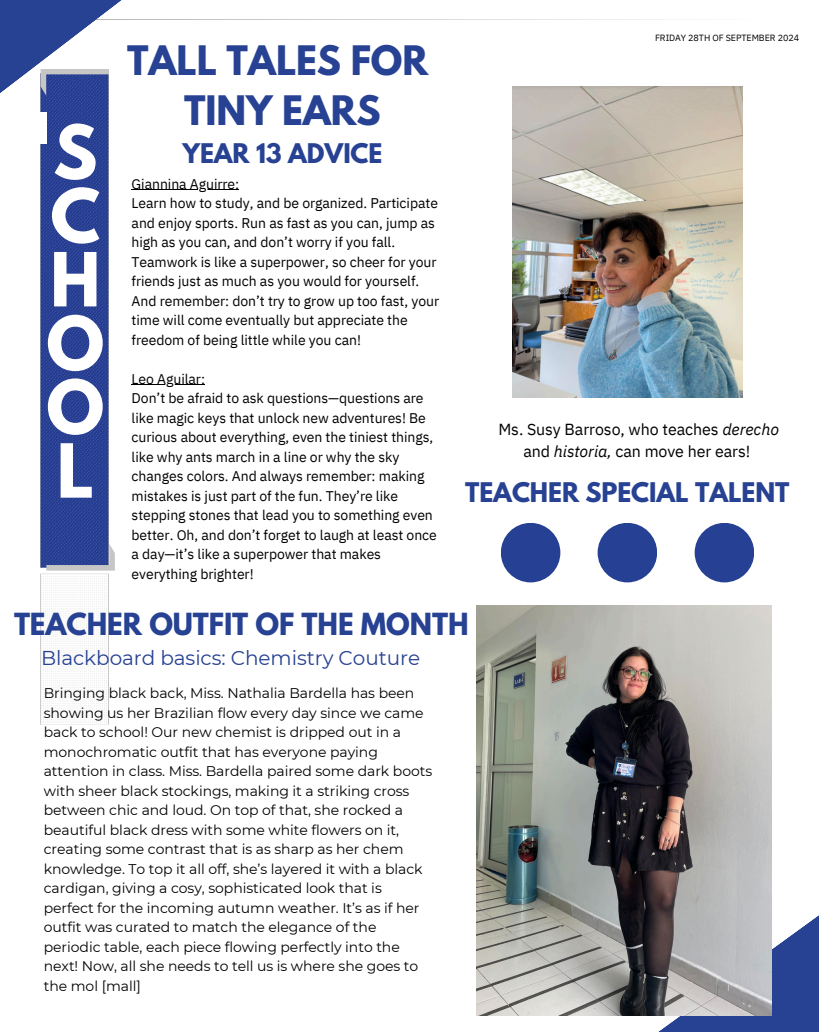
<style>
.page{position:relative;width:819px;height:1032px;background:#fff}
.page>*{position:absolute;margin:0;border:0;box-sizing:border-box;transform-origin:0 0}
.t1{font:700 66px/63.8px "League Spartan";color:#fff;text-align:justify}
.t2{font:700 36px/50.2px "League Spartan";letter-spacing:-.005em;color:#274193;text-align:center}
.t3{font:700 27px "League Spartan";letter-spacing:-.005em;color:#274193}
.t4{font:700 24px "League Spartan";letter-spacing:-.005em;color:#274193}
.t5{font:20px "Montserrat";letter-spacing:-.005em;color:#274193}
.t6{font:16px/21.8px "IBM Plex Sans";letter-spacing:-.005em;color:#000;text-align:center}
.t7{font:14px/19.5px "IBM Plex Sans";letter-spacing:-.005em;color:#000}
.t8{font:14px/19.5px "Montserrat";letter-spacing:-.005em;color:#000}
.t9{font:9px "IBM Plex Sans";letter-spacing:-.005em;color:#000}
.s1{font-style:italic}
</style>
<div class="page">
<hr style="left:44px;top:20px;width:737px;height:1px;background:#000">
<img style="left:40px;top:142px;width:69px;height:583px">
<svg style="left:46px;top:544px;width:69px;height:27px;background:#596aa4"></svg>
<div style="left:39px;top:113px;width:7px;height:31px;background:#fff"></div>
<svg style="left:658px;top:901px;width:161px;height:131px"></svg>
<svg style="left:0;top:0;width:145px;height:142px"></svg>
<img style="left:477px;top:605px;width:294px;height:411px">
<div style="left:695px;top:523px;width:59px;height:59px;background:#264093;border-radius:50%"></div>
<div style="left:598px;top:523px;width:59px;height:59px;background:#264093;border-radius:50%"></div>
<div style="left:501px;top:523px;width:59px;height:59px;background:#264093;border-radius:50%"></div>
<img style="left:513px;top:87px;width:229px;height:310px">
<hr style="left:132px;top:189px;width:107px;height:1px;background:#000">
<hr style="left:132px;top:384px;width:73px;height:1px;background:#000">
<p class="t1" style="left:46px;top:129px;width:59px">S C H O O L</p>
<h3 class="t2" style="left:127px;top:40px;width:302px">TALL TALES FOR<br>TINY EARS</h3>
<h3 class="t4" style="left:182px;top:142px;width:202px">YEAR 13 ADVICE</h3>
<p class="t7" style="left:132px;top:174px;width:109px">Giannina Aguirre:</p>
<h6 class="t7" style="left:132px;top:193px;width:309px">Learn how to study, and be organized. Participate and enjoy sports. Run as fast as you can, jump as high as you can, and don’t worry if you fall.<br>Teamwork is like a superpower, so cheer for your friends just as much as you would for yourself.<br>And remember: don’t try to grow up too fast, your time will come eventually but appreciate the freedom of being little while you can!</h6>
<h4 class="t7" style="left:132px;top:369px;width:75px">Leo Aguilar:</h4>
<p class="t7" style="left:132px;top:388px;width:307px">Don’t be afraid to ask questions—questions are like magic keys that unlock new adventures! Be curious about everything, even the tiniest things, like why ants march in a line or why the sky changes colors. And always remember: making mistakes is just part of the fun. They’re like stepping stones that lead you to something even better. Oh, and don’t forget to laugh at least once a day—it’s like a superpower that makes everything brighter!</p>
<h1 class="t9" style="left:655px;top:32px;width:146px">FRIDAY 28TH OF SEPTEMBER 2024</h1>
<p class="t6" style="left:498px;top:418px;width:282px">Ms. Susy Barroso, who teaches <span class="s1">derecho </span>and <span class="s1">historia,</span> can move her ears!</p>
<h5 class="t4" style="left:465px;top:480px;width:326px">TEACHER SPECIAL TALENT</h5>
<p class="t3" style="left:14px;top:611px;width:456px">TEACHER OUTFIT OF THE MONTH</p>
<p class="t5" style="left:41px;top:646px;width:381px">Blackboard basics: Chemistry Couture</p>
<p class="t8" style="left:44px;top:684px;width:390px">Bringing black back, Miss. Nathalia Bardella has been showing us her Brazilian flow every day since we came back to school! Our new chemist is dripped out in a monochromatic outfit that has everyone paying attention in class. Miss. Bardella paired some dark boots with sheer black stockings, making it a striking cross between chic and loud. On top of that, she rocked a beautiful black dress with some white flowers on it, creating some contrast that is as sharp as her chem knowledge. To top it all off, she’s layered it with a black cardigan, giving a cosy, sophisticated look that is perfect for the incoming autumn weather. It’s as if her outfit was curated to match the elegance of the periodic table, each piece flowing perfectly into the next! Now, all she needs to tell us is where she goes to the mol [mall]</p>
</div>
